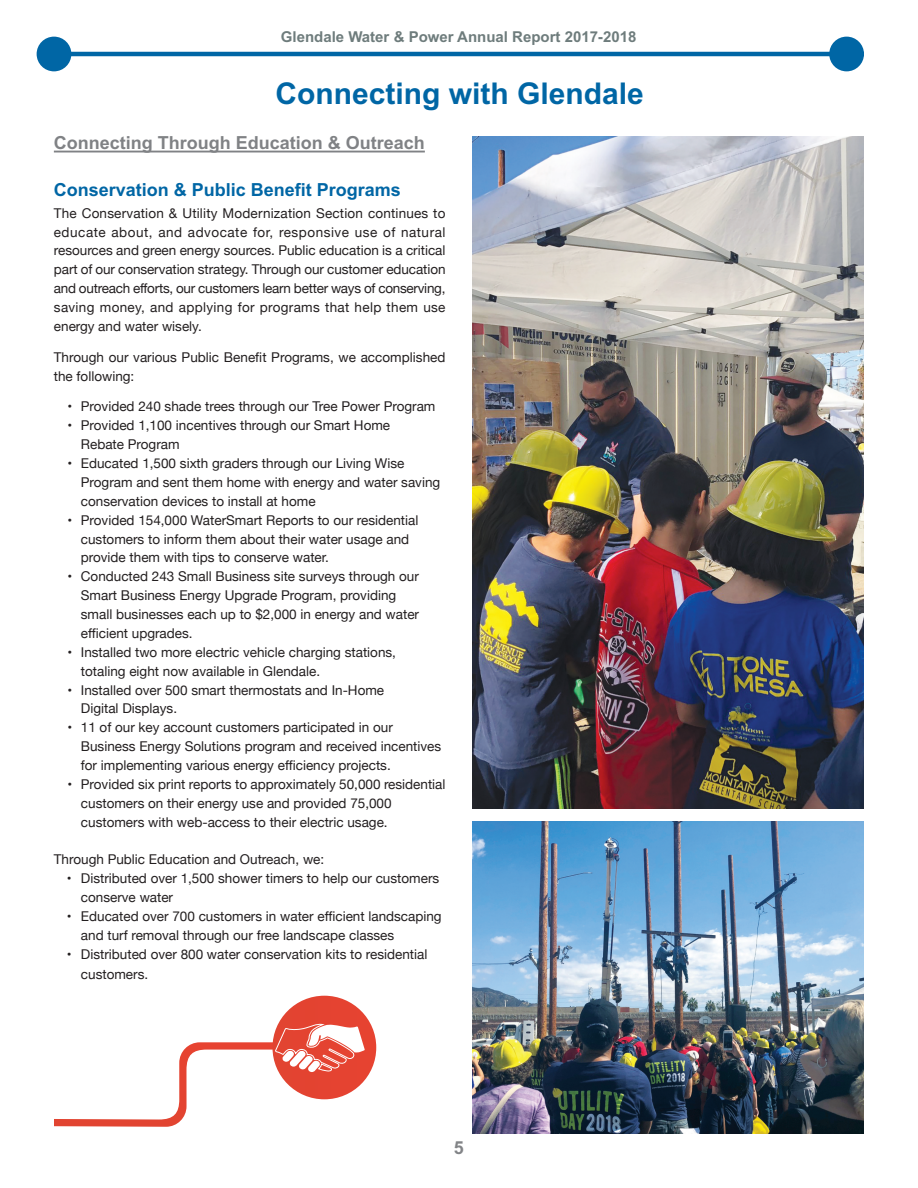
<style>
.page{position:relative;width:918px;height:1188px;background:#fff}
.page>*{position:absolute;margin:0;border:0;box-sizing:border-box;transform-origin:0 0}
.t1{font:700 30px "Arial";color:#0066a5}
.t2{font:700 18px "Arial";color:#808285}
.t3{font:700 18px "Arial";color:#0066a5}
.t4{font:700 18px "Arial";color:#828487}
.t5{font:700 15px "Arial";color:#6e7c7c}
.t6{font:13.5px/18.9px "Helvetica Neue";color:#231f20}
</style>
<div class="page">
<hr style="left:54px;top:52px;width:810px;height:4px;background:#0066a5">
<div style="left:829px;top:37px;width:35px;height:34px;background:#0066a5;border-radius:50%"></div>
<div style="left:37px;top:37px;width:34px;height:34px;background:#0066a5;border-radius:50%"></div>
<div style="left:272px;top:996px;width:104px;height:103px;background:#e54331;border-radius:50%"></div>
<svg style="left:55px;top:1023px;width:310px;height:104px"></svg>
<hr style="left:54px;top:151px;width:371px;height:1px;background:#808285">
<img style="left:472px;top:136px;width:392px;height:673px">
<img style="left:472px;top:822px;width:392px;height:312px">
<p class="t5" style="left:281px;top:28px;width:357px">Glendale Water &amp; Power Annual Report 2017-2018</p>
<p class="t1" style="left:275px;top:76px;width:370px">Connecting with Glendale</p>
<p class="t2" style="left:54px;top:133px;width:372px">Connecting Through Education &amp; Outreach</p>
<p class="t3" style="left:54px;top:180px;width:349px">Conservation &amp; Public Benefit Programs</p>
<p class="t6" style="left:54px;top:203px;width:393px;text-align:justify">The Conservation &amp; Utility Modernization Section continues to educate about, and advocate for, responsive use of natural resources and green energy sources. Public education is a critical part of our conservation strategy. Through our customer education and outreach efforts, our customers learn better ways of conserving, saving money, and applying for programs that help them use energy and water wisely.</p>
<p class="t6" style="left:54px;top:347px;width:393px">Through our various Public Benefit Programs, we accomplished the following:</p>
<p class="t6" style="left:67px;top:397px;width:370px">• Provided 240 shade trees through our Tree Power Program</p>
<p class="t6" style="left:81px;top:416px;width:311px;text-indent:-14px">• Provided 1,100 incentives through our Smart Home<br>Rebate Program</p>
<p class="t6" style="left:81px;top:454px;width:361px;text-indent:-13px">• Educated 1,500 sixth graders through our Living Wise<br>Program and sent them home with energy and water saving conservation devices to install at home</p>
<p class="t6" style="left:81px;top:510px;width:339px;text-indent:-13px">• Provided 154,000 WaterSmart Reports to our residential customers to inform them about their water usage and provide them with tips to conserve water.</p>
<p class="t6" style="left:81px;top:567px;width:340px;text-indent:-14px">• Conducted 243 Small Business site surveys through our Smart Business Energy Upgrade Program, providing small businesses each up to $2,000 in energy and water efficient upgrades.</p>
<p class="t6" style="left:81px;top:642px;width:317px;text-indent:-13px">• Installed two more electric vehicle charging stations, totaling eight now available in Glendale.</p>
<p class="t6" style="left:81px;top:680px;width:305px;text-indent:-14px">• Installed over 500 smart thermostats and In-Home<br>Digital Displays.</p>
<p class="t6" style="left:81px;top:718px;width:362px;text-indent:-14px">• 11 of our key account customers participated in our<br>Business Energy Solutions program and received incentives for implementing various energy efficiency projects.</p>
<p class="t6" style="left:81px;top:775px;width:366px;text-indent:-14px">• Provided six print reports to approximately 50,000 residential customers on their energy use and provided 75,000 customers with web-access to their electric usage.</p>
<p class="t6" style="left:54px;top:850px;width:272px">Through Public Education and Outreach, we:</p>
<p class="t6" style="left:81px;top:869px;width:360px;text-indent:-14px">• Distributed over 1,500 shower timers to help our customers conserve water</p>
<p class="t6" style="left:81px;top:907px;width:362px;text-indent:-14px">• Educated over 700 customers in water efficient landscaping and turf removal through our free landscape classes</p>
<p class="t6" style="left:81px;top:944px;width:348px;line-height:20.2px;text-indent:-14px">• Distributed over 800 water conservation kits to residential customers.</p>
<h2 class="t4" style="left:454px;top:1137px;width:12px">5</h2>
</div>
